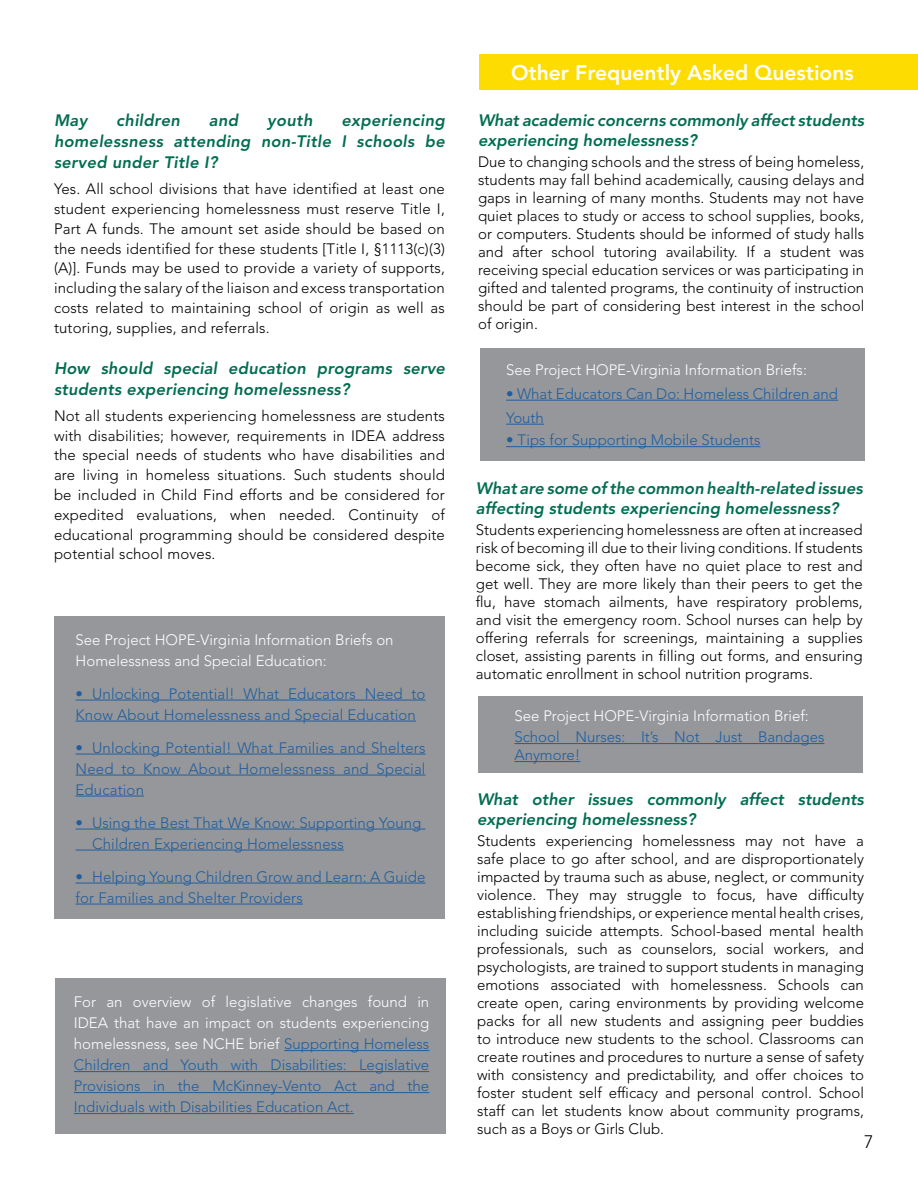
<style>
.page{position:relative;width:918px;height:1188px;background:#fff}
.page>*{position:absolute;margin:0;border:0;box-sizing:border-box;transform-origin:0 0}
.t1{font:800 21px "Avenir LT Std";color:#fff}
.t2{font:300 18px "Avenir LT Std";color:#000}
.t3{font:italic 800 16.5px/19.8px "Avenir LT Std";color:#006e51}
.t4{font:italic 800 16.5px "Avenir LT Std";letter-spacing:.02em;color:#006e51}
.t5{font:300 15px/18px "Avenir LT Std";color:#000;text-align:justify}
.t6{font:300 15px/21px "Avenir LT Std";letter-spacing:.01em;color:#215e9e}
.t7{font:300 15px/21px "Avenir LT Std";color:#fff}
.s1{color:#fff}
</style>
<div class="page">
<div style="left:480px;top:54px;width:438px;height:35px;background:#fddd01"></div>
<div style="left:54px;top:617px;width:391px;height:302px;background:#95979a"></div>
<hr style="left:76px;top:700px;width:350px;height:1px;background:#215e9e">
<hr style="left:76px;top:721px;width:340px;height:1px;background:#215e9e">
<hr style="left:76px;top:754px;width:350px;height:1px;background:#215e9e">
<hr style="left:76px;top:775px;width:350px;height:1px;background:#215e9e">
<hr style="left:76px;top:796px;width:68px;height:1px;background:#215e9e">
<hr style="left:76px;top:829px;width:349px;height:1px;background:#215e9e">
<hr style="left:76px;top:850px;width:268px;height:1px;background:#215e9e">
<hr style="left:76px;top:883px;width:350px;height:1px;background:#215e9e">
<hr style="left:76px;top:904px;width:227px;height:1px;background:#215e9e">
<div style="left:55px;top:978px;width:391px;height:156px;background:#95979a"></div>
<hr style="left:284px;top:1050px;width:145px;height:1px;background:#215e9e">
<hr style="left:74px;top:1071px;width:355px;height:1px;background:#215e9e">
<hr style="left:74px;top:1092px;width:355px;height:1px;background:#215e9e">
<hr style="left:74px;top:1113px;width:280px;height:1px;background:#215e9e">
<div style="left:480px;top:348px;width:384px;height:113px;background:#95979a"></div>
<hr style="left:506px;top:400px;width:332px;height:1px;background:#215e9e">
<hr style="left:506px;top:424px;width:38px;height:1px;background:#215e9e">
<hr style="left:506px;top:446px;width:254px;height:1px;background:#215e9e">
<div style="left:478px;top:697px;width:385px;height:76px;background:#95979a"></div>
<hr style="left:514px;top:743px;width:310px;height:1px;background:#215e9e">
<hr style="left:514px;top:761px;width:66px;height:1px;background:#215e9e">
<p class="t3" style="left:54px;top:111px;width:35px">May</p>
<p class="t4" style="left:116px;top:110px;width:65px">children</p>
<p class="t3" style="left:209px;top:111px;width:31px">and</p>
<p class="t3" style="left:267px;top:111px;width:47px">youth</p>
<p class="t3" style="left:54px;top:110px;width:392px;line-height:21.3px;text-align:justify;text-indent:287px">experiencing homelessness attending non-Title I schools be served under Title I?</p>
<p class="t5" style="left:54px;top:179px;width:392px;line-height:19.8px">Yes. All school divisions that have identified at least one student experiencing homelessness must reserve Title I, Part A funds. The amount set aside should be based on the needs identified for these students [Title I, §1113(c)(3) (A)]. Funds may be used to provide a variety of supports, including the salary of the liaison and excess transportation costs related to maintaining school of origin as well as tutoring, supplies, and referrals.</p>
<p class="t3" style="left:54px;top:358px;width:393px;line-height:21.3px">How should special education programs serve students experiencing homelessness?</p>
<p class="t5" style="left:54px;top:406px;width:392px;line-height:19.8px">Not all students experiencing homelessness are students with disabilities; however, requirements in IDEA address the special needs of students who have disabilities and are living in homeless situations. Such students should be included in Child Find efforts and be considered for expedited evaluations, when needed. Continuity of educational programming should be considered despite potential school moves.</p>
<p class="t7" style="left:76px;top:629px;width:320px">See Project HOPE-Virginia Information Briefs on<br>Homelessness and Special Education:</p>
<p class="t6" style="left:76px;top:683px;width:351px">• Unlocking Potential! What Educators Need to<br>Know About Homelessness and Special Education</p>
<p class="t6" style="left:76px;top:737px;width:351px;text-align:justify">• Unlocking Potential! What Families and Shelters Need to Know About Homelessness and Special Education</p>
<p class="t6" style="left:92px;top:812px;width:331px;text-indent:-16px">• Using the Best That We Know: Supporting Young<br>Children Experiencing Homelessness</p>
<p class="t6" style="left:76px;top:866px;width:351px">• Helping Young Children Grow and Learn: A Guide for Families and Shelter Providers</p>
<p class="t6" style="left:74px;top:991px;width:357px;text-align:justify"><span class="s1">For an overview of legislative changes found in IDEA that have an impact on students experiencing homelessness, see NCHE brief</span> Supporting Homeless Children and Youth with Disabilities: Legislative Provisions in the McKinney-Vento Act and the Individuals with Disabilities Education Act.</p>
<h1 class="t1" style="left:511px;top:60px;width:344px">Other Frequently Asked Questions</h1>
<p class="t3" style="left:478px;top:111px;width:388px">What academic concerns commonly affect students experiencing homelessness?</p>
<p class="t5" style="left:478px;top:153px;width:388px">Due to changing schools and the stress of being homeless, students may fall behind academically, causing delays and gaps in learning of many months. Students may not have quiet places to study or access to school supplies, books, or computers. Students should be informed of study halls and after school tutoring availability. If a student was receiving special education services or was participating in gifted and talented programs, the continuity of instruction should be part of considering best interest in the school of origin.</p>
<p class="t7" style="left:506px;top:359px;width:302px">See Project HOPE-Virginia Information Briefs:</p>
<p class="t6" style="left:506px;top:382px;width:333px;line-height:24px">• What Educators Can Do: Homeless Children and<br>Youth</p>
<p class="t6" style="left:506px;top:430px;width:256px">• Tips for Supporting Mobile Students</p>
<p class="t3" style="left:476px;top:478px;width:388px">What are some of the common health-related issues affecting students experiencing homelessness?</p>
<p class="t5" style="left:476px;top:520px;width:388px">Students experiencing homelessness are often at increased risk of becoming ill due to their living conditions. If students become sick, they often have no quiet place to rest and get well. They are more likely than their peers to get the flu, have stomach ailments, have respiratory problems, and visit the emergency room. School nurses can help by offering referrals for screenings, maintaining a supplies closet, assisting parents in filling out forms, and ensuring automatic enrollment in school nutrition programs.</p>
<p class="t7" style="left:514px;top:705px;width:296px">See Project HOPE-Virginia Information Brief:</p>
<p class="t6" style="left:514px;top:728px;width:312px;line-height:18px">School Nurses: It’s Not Just Bandages<br>Anymore!</p>
<p class="t3" style="left:477px;top:790px;width:388px">What other issues commonly affect students experiencing homelessness?</p>
<p class="t5" style="left:477px;top:832px;width:388px">Students experiencing homelessness may not have a safe place to go after school, and are disproportionately impacted by trauma such as abuse, neglect, or community violence. They may struggle to focus, have difficulty establishing friendships, or experience mental health crises, including suicide attempts. School-based mental health professionals, such as counselors, social workers, and psychologists, are trained to support students in managing emotions associated with homelessness. Schools can create open, caring environments by providing welcome packs for all new students and assigning peer buddies to introduce new students to the school. Classrooms can create routines and procedures to nurture a sense of safety with consistency and predictability, and offer choices to foster student self efficacy and personal control. School staff can let students know about community programs, such as a Boys or Girls Club.</p>
<p class="t2" style="left:864px;top:1131px;width:11px">7</p>
</div>
